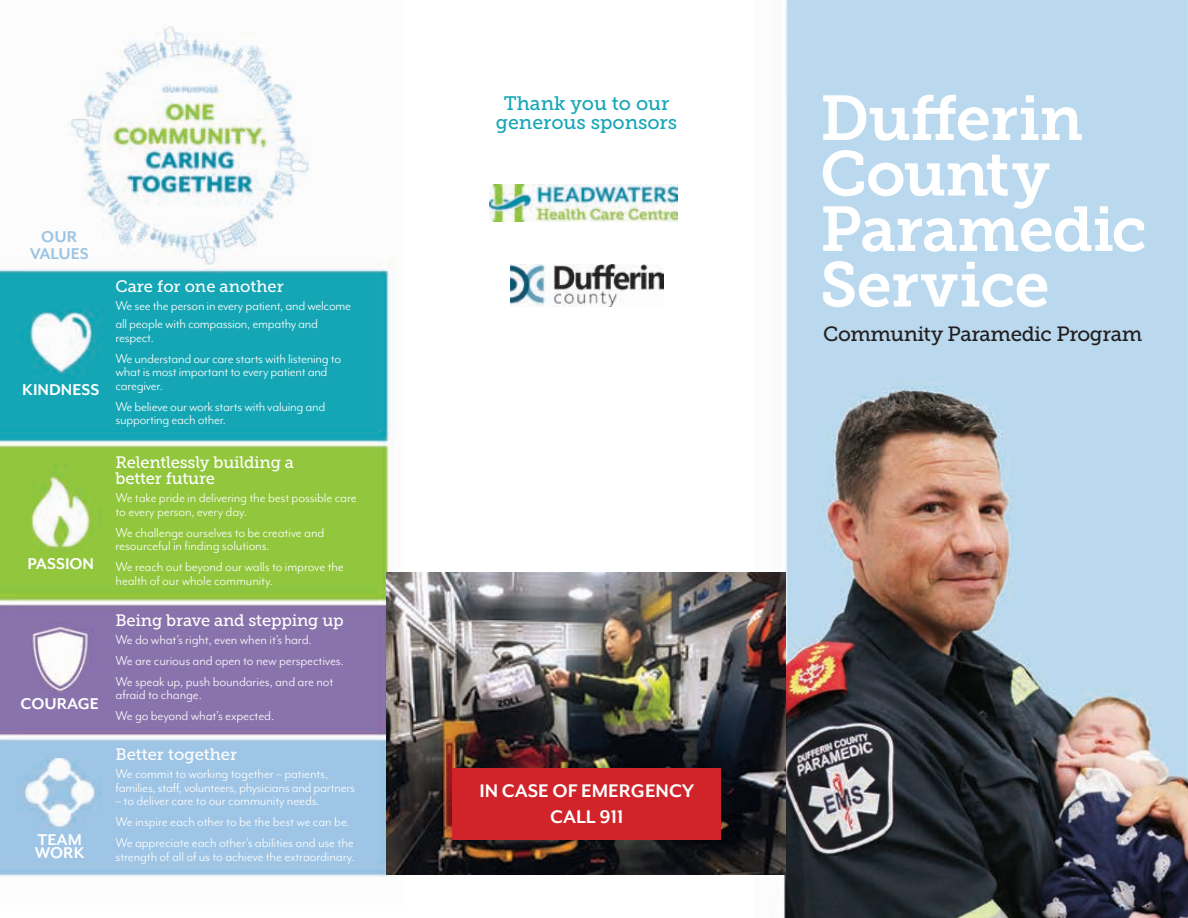
<style>
.page{position:relative;width:1188px;height:918px;background:#fff}
.page>*{position:absolute;margin:0;border:0;box-sizing:border-box;transform-origin:0 0}
.t1{font:63px/55.5px "Museo Slab 700";letter-spacing:-.015em;color:#fff}
.t2{font:700 21px/25.2px "Mr Eaves Mod OT";color:#fff;text-align:center}
.t3{font:20.55px "Museo Slab 500";letter-spacing:-.02em;color:#231f20}
.t4{font:19.5px/19.5px "Museo Slab 500";color:#16a6b6;text-align:center}
.t5{font:700 18px/13.5px "Mr Eaves Mod OT";color:#fff}
.t6{font:700 18px/16.5px "Mr Eaves Mod OT";color:#9bc4e4;text-align:center}
.t7{font:16.5px/16.5px "Museo Slab 500";letter-spacing:-.01em;color:#fff}
.t8{font:15px/21px "Mr Eaves Mod OT";letter-spacing:-.01em;color:#fff}
</style>
<div class="page">
<img style="left:754px;top:0;width:434px;height:918px">
<img style="left:0;top:24px;width:404px;height:855px">
<img style="left:489px;top:184px;width:189px;height:38px">
<img style="left:510px;top:265px;width:153px;height:42px">
<img style="left:387px;top:573px;width:399px;height:301px">
<div style="left:452px;top:769px;width:269px;height:71px;background:#d1232a"></div>
<p class="t6" style="left:30px;top:229px;width:61px">OUR<br>VALUES</p>
<p class="t5" style="left:22px;top:383px;width:79px">KINDNESS</p>
<p class="t5" style="left:28px;top:557px;width:68px">PASSION</p>
<p class="t5" style="left:21px;top:697px;width:80px">COURAGE</p>
<p class="t5" style="left:35px;top:833px;width:51px">TEAM<br>WORK</p>
<p class="t7" style="left:116px;top:278px;width:170px">Care for one another</p>
<p class="t8" style="left:116px;top:297px;width:237px;line-height:18px">We see the person in every patient, and welcome all people with compassion, empathy and</p>
<p class="t8" style="left:116px;top:327px;width:227px">respect.<br>We understand our care starts with listening to</p>
<p class="t8" style="left:116px;top:365px;width:214px;line-height:13.5px">what is most important to every patient and caregiver.</p>
<p class="t8" style="left:116px;top:400px;width:211px;line-height:13.5px">We believe our work starts with valuing and supporting each other.</p>
<p class="t7" style="left:116px;top:454px;width:180px">Relentlessly building a better future</p>
<p class="t8" style="left:116px;top:491px;width:243px;line-height:13.5px">We take pride in delivering the best possible care to every person, every day.</p>
<p class="t8" style="left:116px;top:526px;width:210px;line-height:13.5px">We challenge ourselves to be creative and resourceful in finding solutions.</p>
<p class="t8" style="left:116px;top:560px;width:230px;line-height:13.5px">We reach out beyond our walls to improve the health of our whole community.</p>
<p class="t7" style="left:116px;top:612px;width:230px">Being brave and stepping up</p>
<p class="t8" style="left:116px;top:629px;width:230px">We do what’s right, even when it’s hard.<br>We are curious and open to new perspectives.<br>We speak up, push boundaries, and are not</p>
<p class="t8" style="left:116px;top:684px;width:160px">afraid to change.<br>We go beyond what’s expected.</p>
<p class="t7" style="left:116px;top:746px;width:123px">Better together</p>
<p class="t8" style="left:116px;top:767px;width:241px;line-height:13.5px">We commit to working together – patients, families, staff, volunteers, physicians and partners</p>
<p class="t8" style="left:116px;top:790px;width:240px">– to deliver care to our community needs.<br>We inspire each other to be the best we can be.<br>We appreciate each other’s abilities and use the</p>
<p class="t8" style="left:116px;top:846px;width:241px">strength of all of us to achieve the extraordinary.</p>
<h3 class="t4" style="left:496px;top:94px;width:183px">Thank you to our generous sponsors</h3>
<h2 class="t2" style="left:480px;top:779px;width:216px">IN CASE OF EMERGENCY<br>CALL 911</h2>
<h1 class="t1" style="left:820px;top:91px;width:328px">Dufferin<br>County<br>Paramedic<br>Service</h1>
<h3 class="t3" style="left:823px;top:323px;width:321px">Community Paramedic Program</h3>
</div>
